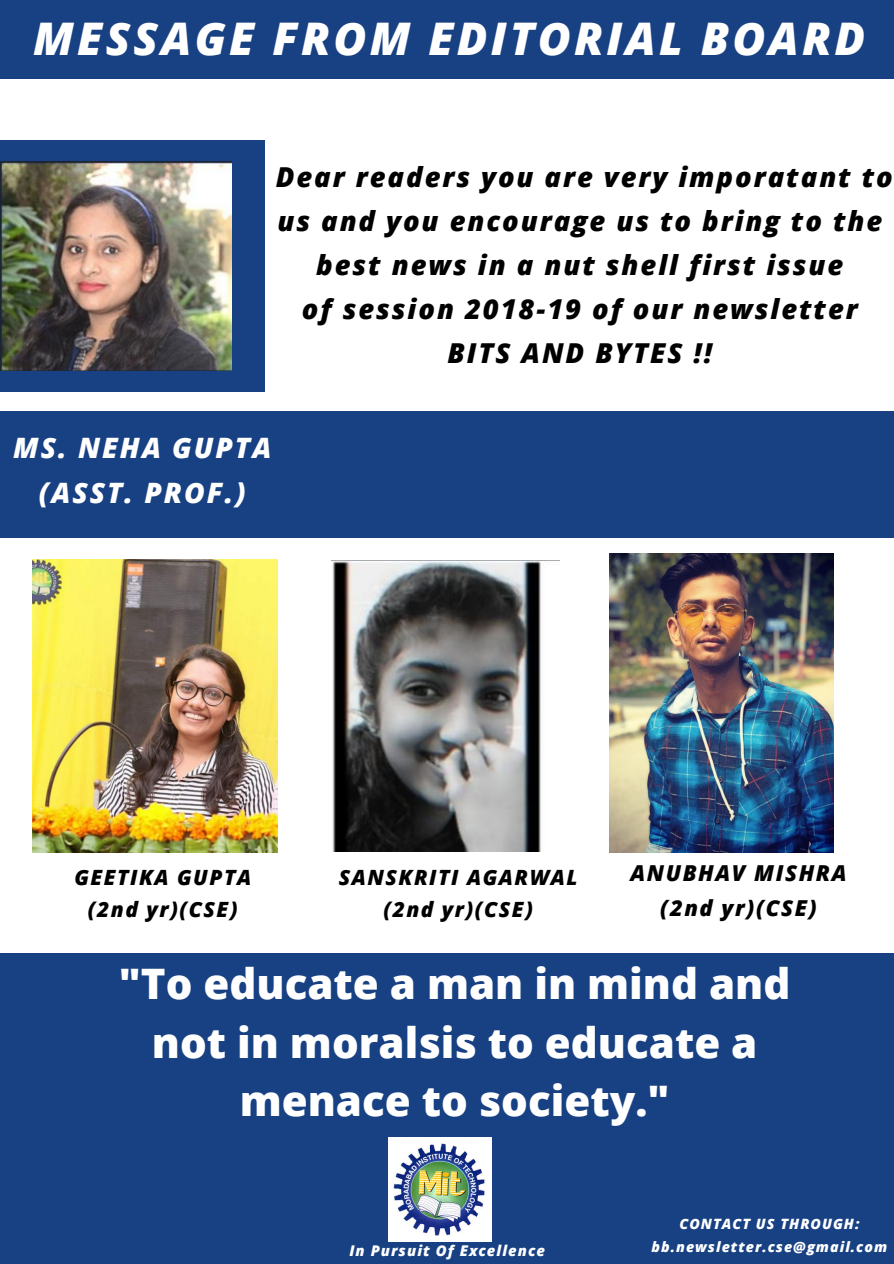
<style>
.page{position:relative;width:894px;height:1264px;background:#fff}
.page>*{position:absolute;margin:0;border:0;box-sizing:border-box;transform-origin:0 0}
.t1{font:italic 800 44.85px "Open Sans";letter-spacing:.07em;color:#fff}
.t2{font:800 42px/58.5px "Open Sans";color:#fff;text-align:center}
.t3{font:italic 800 28.05px/45px "Open Sans";letter-spacing:.07em;color:#fff;text-align:center}
.t4{font:italic 800 27.45px/44px "Open Sans";letter-spacing:.07em;color:#000;text-align:center}
.t5{font:italic 800 22.05px/35.2px "Open Sans";letter-spacing:.07em;color:#000;text-align:center}
.t6{font:italic 800 21px/32.2px "Open Sans";letter-spacing:.07em;color:#000;text-align:center}
.t7{font:italic 800 14.7px "Open Sans";letter-spacing:.07em;color:#fff}
.t8{font:italic 800 14.25px/22.8px "Open Sans";letter-spacing:.07em;color:#fff;text-align:center}
</style>
<div class="page">
<div style="left:0;top:0;width:893px;height:79px;background:#184183"></div>
<div style="left:0;top:140px;width:265px;height:251px;background:#184183"></div>
<img style="left:0;top:162px;width:231px;height:208px">
<img style="left:33px;top:559px;width:244px;height:293px">
<img style="left:332px;top:560px;width:227px;height:292px">
<img style="left:609px;top:553px;width:224px;height:299px">
<div style="left:0;top:411px;width:893px;height:127px;background:#184183"></div>
<div style="left:0;top:953px;width:893px;height:310px;background:#184183"></div>
<img style="left:388px;top:1137px;width:103px;height:103px">
<h1 class="t1" style="left:33px;top:7px;width:833px">MESSAGE FROM EDITORIAL BOARD</h1>
<p class="t4" style="left:276px;top:154px;width:618px">Dear readers you are very imporatant to us and you encourage us to bring to the best news in a nut shell first issue<br>of session 2018-19 of our newsletter<br>BITS AND BYTES !!</p>
<p class="t3" style="left:13px;top:424px;width:259px">MS. NEHA GUPTA (ASST. PROF.)</p>
<p class="t6" style="left:74px;top:860px;width:178px">GEETIKA GUPTA (2nd yr)(CSE)</p>
<p class="t6" style="left:339px;top:860px;width:240px">SANSKRITI AGARWAL (2nd yr)(CSE)</p>
<p class="t5" style="left:630px;top:855px;width:217px">ANUBHAV MISHRA (2nd yr)(CSE)</p>
<h2 class="t2" style="left:119px;top:953px;width:673px">"To educate a man in mind and not in moralsis to educate a menace to society."</h2>
<p class="t7" style="left:349px;top:1240px;width:197px">In Pursuit Of Excellence</p>
<p class="t8" style="left:651px;top:1212px;width:237px">CONTACT US THROUGH: bb.newsletter.cse@gmail.com</p>
</div>
